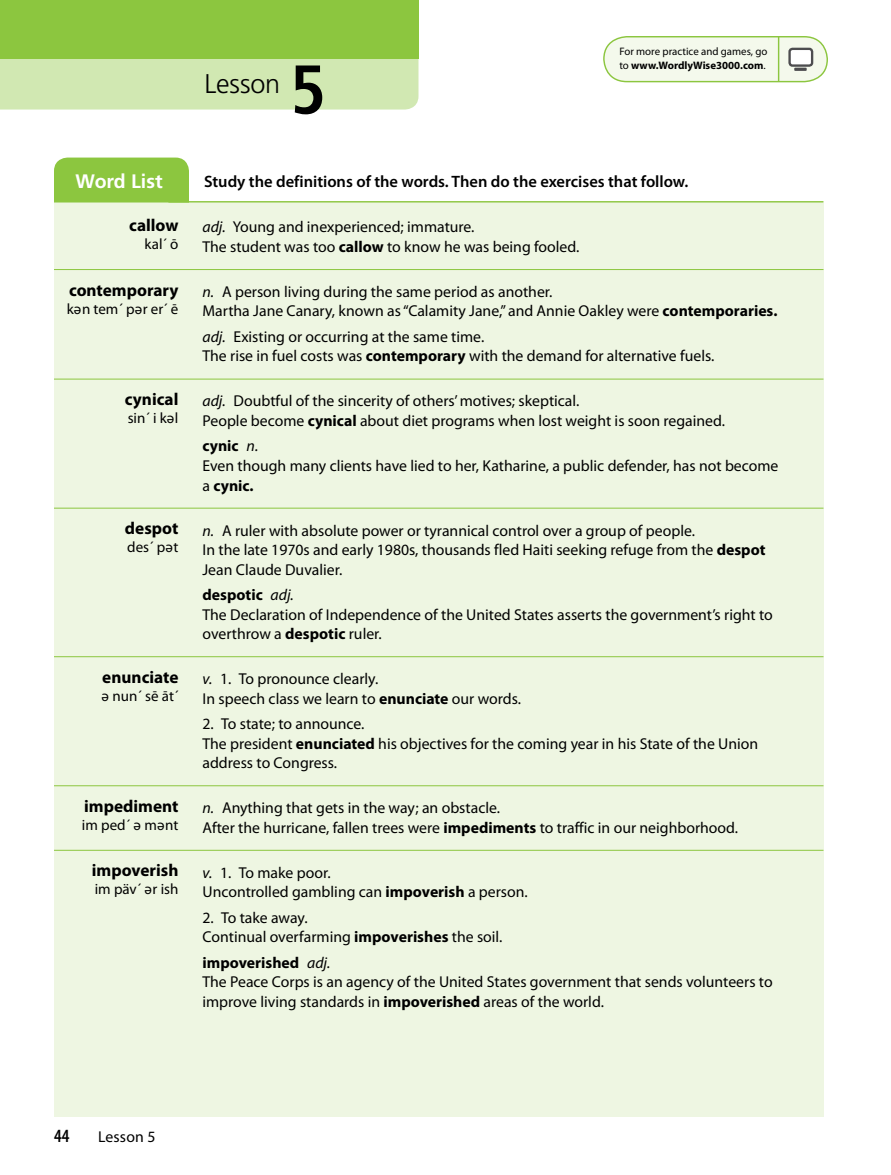
<style>
.page{position:relative;width:891px;height:1175px;background:#fff}
.page>*{position:absolute;margin:0;border:0;box-sizing:border-box;transform-origin:0 0}
.t1{font:700 condensed 69px "Frutiger";color:#000}
.t2{font:300 27px "Frutiger";letter-spacing:-.005em;color:#000}
.t3{font:700 19.5px "Frutiger";color:#fff}
.t4{font:600 condensed 18.75px "Myriad Pro";color:#000}
.t5{font:700 17.25px "Myriad Pro";color:#000}
.t6{font:600 16.5px "Myriad Pro";color:#000}
.t7{font:15.75px/19.5px "Myriad Pro";color:#000}
.t8{font:15px "Myriad Pro";color:#000}
.t9{font:10.8px/13.2px "Myriad Pro";color:#000}
.s1{font-weight:700}
.s2{font-style:italic}
</style>
<div class="page">
<div style="left:54px;top:158px;width:135px;height:44px;background:#8cc63f"></div>
<hr style="left:168px;top:201px;width:655px;height:1px;background:#8cc63f">
<svg style="left:603px;top:36px;width:225px;height:47px;background:#e9f2dd"></svg>
<div style="left:0;top:58px;width:418px;height:52px;background:#d1e8b2"></div>
<div style="left:0;top:0;width:418px;height:58px;background:#8cc63f"></div>
<div style="left:54px;top:202px;width:770px;height:914px;background:#eef6e2"></div>
<hr style="left:54px;top:269px;width:770px;height:1px;background:#8cc63f">
<hr style="left:54px;top:379px;width:770px;height:1px;background:#8cc63f">
<hr style="left:54px;top:508px;width:770px;height:1px;background:#8cc63f">
<hr style="left:54px;top:656px;width:770px;height:1px;background:#8cc63f">
<hr style="left:54px;top:785px;width:770px;height:1px;background:#8cc63f">
<hr style="left:54px;top:850px;width:770px;height:1px;background:#8cc63f">
<h2 class="t2" style="left:204px;top:68px;width:77px">Lesson</h2>
<h1 class="t1" style="left:290px;top:49px;width:37px">5</h1>
<p class="t9" style="left:619px;top:45px;width:150px">For more practice and games, go to <span class="s1">www.WordlyWise3000.com</span>.</p>
<p class="t3" style="left:76px;top:169px;width:89px">Word List</p>
<p class="t6" style="left:204px;top:171px;width:486px">Study the definitions of the words. Then do the exercises that follow.</p>
<p class="t5" style="left:129px;top:214px;width:51px">callow</p>
<p class="t8" style="left:145px;top:235px;width:35px">kal´ ō</p>
<p class="t5" style="left:69px;top:278px;width:111px">contemporary</p>
<p class="t8" style="left:67px;top:299px;width:113px">kә n tem´ pә r er´ ē</p>
<p class="t5" style="left:125px;top:388px;width:55px">cynical</p>
<p class="t8" style="left:128px;top:409px;width:52px">sin´ i kә l</p>
<p class="t5" style="left:125px;top:517px;width:55px">despot</p>
<p class="t8" style="left:127px;top:538px;width:53px">des´ pә t</p>
<p class="t5" style="left:102px;top:665px;width:78px">enunciate</p>
<p class="t8" style="left:101px;top:686px;width:79px">ә nun´ sē āt´</p>
<p class="t5" style="left:84px;top:794px;width:96px">impediment</p>
<p class="t8" style="left:82px;top:815px;width:98px">im ped´ ә mә nt</p>
<p class="t5" style="left:92px;top:859px;width:88px">impoverish</p>
<p class="t8" style="left:95px;top:880px;width:85px">im päv´ ә r ish</p>
<p class="t7" style="left:202px;top:217px;width:378px"><span class="s2">adj.</span> Young and inexperienced; immature.<br>The student was too <span class="s1">callow</span> to know he was being fooled.</p>
<p class="t7" style="left:202px;top:282px;width:576px"><span class="s2">n.</span> A person living during the same period as another.<br>Martha Jane Canary, known as “Calamity Jane,” and Annie Oakley were <span class="s1">contemporaries.</span></p>
<p class="t7" style="left:202px;top:327px;width:513px"><span class="s2">adj.</span> Existing or occurring at the same time.<br>The rise in fuel costs was <span class="s1">contemporary</span> with the demand for alternative fuels.</p>
<p class="t7" style="left:202px;top:391px;width:524px"><span class="s2">adj.</span> Doubtful of the sincerity of others’ motives; skeptical.<br>People become <span class="s1">cynical</span> about diet programs when lost weight is soon regained.</p>
<p class="t7" style="left:202px;top:436px;width:578px"><span class="s1">cynic</span> <span class="s2">n.<br></span>Even though many clients have lied to her, Katharine, a public defender, has not become a <span class="s1">cynic.</span></p>
<p class="t7" style="left:202px;top:520px;width:565px"><span class="s2">n.</span> A ruler with absolute power or tyrannical control over a group of people.<br>In the late 1970s and early 1980s, thousands fled Haiti seeking refuge from the <span class="s1">despot<br></span>Jean Claude Duvalier.</p>
<p class="t7" style="left:202px;top:585px;width:572px"><span class="s1">despotic</span> <span class="s2">adj.<br></span>The Declaration of Independence of the United States asserts the government’s right to overthrow a <span class="s1">despotic</span> ruler.</p>
<p class="t7" style="left:202px;top:669px;width:320px"><span class="s2">v.</span> 1. To pronounce clearly.<br>In speech class we learn to <span class="s1">enunciate</span> our words.</p>
<p class="t7" style="left:202px;top:714px;width:557px">2. To state; to announce.<br>The president <span class="s1">enunciated</span> his objectives for the coming year in his State of the Union address to Congress.</p>
<p class="t7" style="left:202px;top:798px;width:537px"><span class="s2">n.</span> Anything that gets in the way; an obstacle.<br>After the hurricane, fallen trees were <span class="s1">impediments</span> to traffic in our neighborhood.</p>
<p class="t7" style="left:202px;top:862px;width:327px"><span class="s2">v.</span> 1. To make poor.<br>Uncontrolled gambling can <span class="s1">impoverish</span> a person.</p>
<p class="t7" style="left:202px;top:907px;width:301px">2. To take away.<br>Continual overfarming <span class="s1">impoverishes</span> the soil.</p>
<p class="t7" style="left:202px;top:952px;width:572px"><span class="s1">impoverished</span> <span class="s2">adj.<br></span>The Peace Corps is an agency of the United States government that sends volunteers to improve living standards in <span class="s1">impoverished</span> areas of the world.</p>
<p class="t4" style="left:54px;top:1124px;width:17px">44</p>
<p class="t7" style="left:98px;top:1126px;width:59px">Lesson 5</p>
</div>
